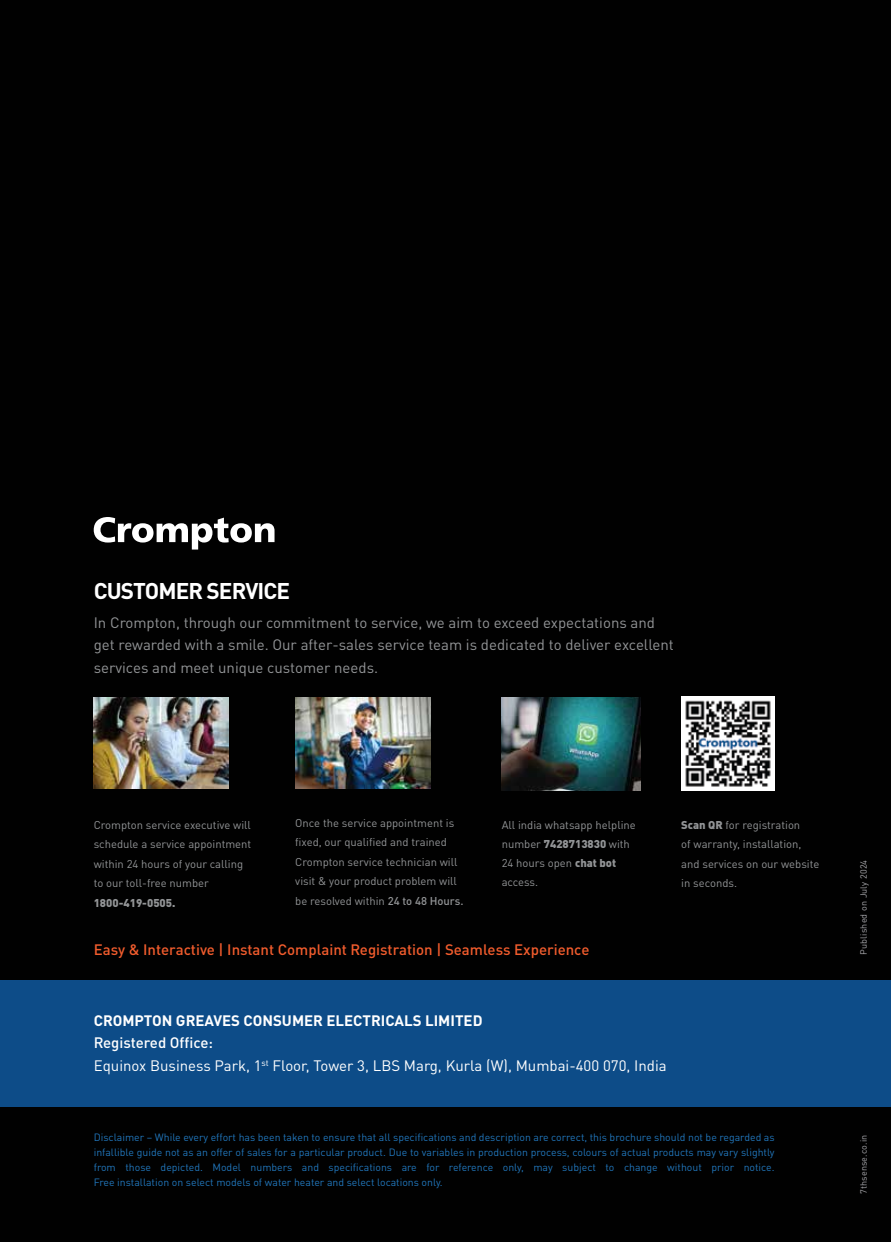
<style>
.page{position:relative;width:891px;height:1242px;background:#010101}
.page>*{position:absolute;margin:0;border:0;box-sizing:border-box;transform-origin:0 0}
.t1{font:700 22.5px "DIN Pro";letter-spacing:-.04em;color:#fff}
.t2{font:15px/22.5px "DIN Pro";color:#929496}
.t3{font:15px/22.5px "DIN Pro";color:#fff}
.t4{font:500 15px "DIN Pro";color:#f15c2d}
.t5{font:700 15px "DIN Pro";color:#fff}
.t6{font:11.25px/19.5px "DIN Pro";color:#929496}
.t7{font:900 11.25px "DIN Pro";color:#929496}
.t8{font:10.5px/15px "DIN Pro";color:#2176bb;text-align:justify}
.t9{font:9px "DIN Pro";letter-spacing:.02em;color:#a8a8ac}
.s1{font-weight:500}
.s2{font-weight:900}
</style>
<div class="page">
<div style="left:0;top:980px;width:891px;height:126px;background:#0d4c88"></div>
<svg style="left:94px;top:517px;width:181px;height:33px"></svg>
<img style="left:94px;top:698px;width:135px;height:90px">
<img style="left:295px;top:698px;width:135px;height:90px">
<img style="left:502px;top:698px;width:138px;height:93px">
<img style="left:681px;top:697px;width:94px;height:93px">
<h1 class="t1" style="left:94px;top:572px;width:198px">CUSTOMER SERVICE</h1>
<h2 class="t2" style="left:94px;top:610px;width:582px">In Crompton, through our commitment to service, we aim to exceed expectations and get rewarded with a smile. Our after-sales service team is dedicated to deliver excellent services and meet unique customer needs.</h2>
<p class="t6" style="left:295px;top:812px;width:170px">Once the service appointment is fixed, our qualified and trained Crompton service technician will visit &amp; your product problem will be resolved within <span class="s1">24 to 48 Hours.</span></p>
<h2 class="t4" style="left:94px;top:938px;width:497px">Easy &amp; Interactive | Instant Complaint Registration | Seamless Experience</h2>
<p class="t6" style="left:502px;top:814px;width:136px">All india whatsapp helpline number <span class="s2">7428713830</span> with</p>
<p class="t6" style="left:681px;top:814px;width:140px"><span class="s2">Scan QR</span> for registration<br>of warranty, installation, and services on our website in seconds.</p>
<p class="t6" style="left:94px;top:815px;width:159px">Crompton service executive will schedule a service appointment within 24 hours of your calling to our toll-free number</p>
<p class="t7" style="left:94px;top:895px;width:83px">1800-419-0505.</p>
<p class="t6" style="left:502px;top:852px;width:116px">24 hours open <span class="s2">chat bot </span>access.</p>
<h2 class="t5" style="left:94px;top:1008px;width:390px">CROMPTON GREAVES CONSUMER ELECTRICALS LIMITED</h2>
<h2 class="t3" style="left:94px;top:1031px;width:575px"><span class="s1">Registered Office:<br></span>Equinox Business Park, 1<sup>st</sup> Floor, Tower 3, LBS Marg, Kurla (W), Mumbai-400 070, India</h2>
<p class="t8" style="left:94px;top:1129px;width:682px">Disclaimer – While every effort has been taken to ensure that all specifications and description are correct, this brochure should not be regarded as infallible guide not as an offer of sales for a particular product. Due to variables in production process, colours of actual products may vary slightly from those depicted. Model numbers and specifications are for reference only, may subject to change without prior notice.<br>Free installation on select models of water heater and select locations only.</p>
<p class="t9" style="left:857px;top:955px;width:96px;rotate:-90deg">Published on July 2024</p>
<p class="t9" style="left:857px;top:1194px;width:61px;rotate:-90deg">7thsense.co.in</p>
</div>
